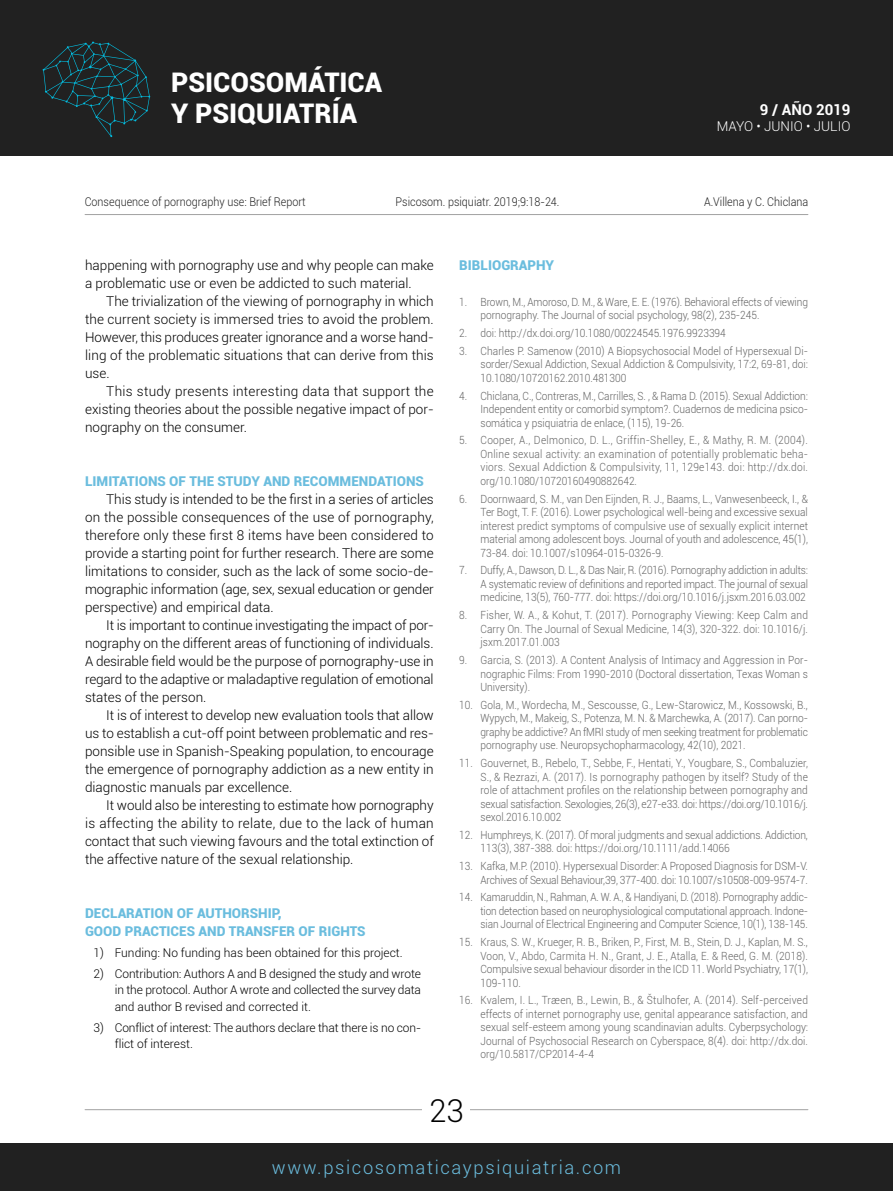
<style>
.page{position:relative;width:893px;height:1191px;background:#fff}
.page>*{position:absolute;margin:0;border:0;box-sizing:border-box;transform-origin:0 0}
.t1{font:300 31.5px "Roboto";color:#000}
.t2{font:900 27px/31.5px "Roboto";color:#fff}
.t3{font:300 18.3px "Roboto";letter-spacing:.09em;color:#6bbdde}
.t4{font:700 15px "Roboto";color:#fff}
.t5{font:300 13.5px/18px "Roboto";color:#000;text-align:justify}
.t6{font:900 13.5px/18px "Roboto";color:#6bbdde}
.t7{font:300 13.5px "Roboto";color:#fff}
.t8{font:300 12px/16.5px "Roboto";color:#000;text-align:justify}
.t9{font:300 12px "Roboto";color:#212121;scale:.9 1}
.t10{font:300 11.25px/13.5px "Roboto";color:#636363;text-align:justify;scale:.9 1}
.t11{font:300 11.25px/13.5px "Roboto";color:#636363;text-align:justify;scale:.89 1}
</style>
<div class="page">
<hr style="left:85px;top:214px;width:723px;height:1px;background:#a2a2a2">
<hr style="left:85px;top:1109px;width:723px;height:1px;background:#a2a2a2">
<div style="left:423px;top:1098px;width:47px;height:23px;background:#fff"></div>
<div style="left:0;top:0;width:893px;height:155px;background:#212121"></div>
<div style="left:0;top:1143px;width:893px;height:48px;background:#212121"></div>
<svg style="left:43px;top:41px;width:107px;height:96px"></svg>
<h2 class="t2" style="left:171px;top:65px;width:212px">PSICOSOMÁTICA<br>Y PSIQUIATRÍA</h2>
<h3 class="t4" style="left:760px;top:99px;width:92px">9 / AÑO 2019</h3>
<p class="t7" style="left:717px;top:117px;width:135px">MAYO • JUNIO • JULIO</p>
<p class="t9" style="left:85px;top:194px;width:247px">Consequence of pornography use: Brief Report</p>
<p class="t9" style="left:704px;top:193px;width:117px">A.Villena y C. Chiclana</p>
<p class="t9" style="left:395px;top:194px;width:184px">Psicosom. psiquiatr. 2019;9:18-24.</p>
<p class="t5" style="left:85px;top:256px;width:350px">happening with pornography use and why people can make a problematic use or even be addicted to such material.</p>
<p class="t5" style="left:85px;top:292px;width:350px;text-indent:21px">The trivialization of the viewing of pornography in which the current society is immersed tries to avoid the problem.<br>However, this produces greater ignorance and a worse hand&shy;ling of the problematic situations that can derive from this use.</p>
<p class="t5" style="left:85px;top:382px;width:350px;text-indent:21px">This study presents interesting data that support the existing theories about the possible negative impact of por&shy;nography on the consumer.</p>
<p class="t6" style="left:85px;top:472px;width:340px">LIMITATIONS OF THE STUDY AND RECOMMENDATIONS</p>
<p class="t5" style="left:85px;top:490px;width:350px;text-indent:21px">This study is intended to be the first in a series of articles on the possible consequences of the use of pornography, therefore only these first 8 items have been considered to provide a starting point for further research. There are some limitations to consider, such as the lack of some socio-de&shy;mographic information (age, sex, sexual education or gender perspective) and empirical data.</p>
<p class="t5" style="left:85px;top:616px;width:350px;text-indent:21px">It is important to continue investigating the impact of por&shy;nography on the different areas of functioning of individuals.<br>A desirable field would be the purpose of pornography-use in regard to the adaptive or maladaptive regulation of emotional states of the person.</p>
<p class="t5" style="left:85px;top:706px;width:350px;text-indent:21px">It is of interest to develop new evaluation tools that allow us to establish a cut-off point between problematic and res&shy;ponsible use in Spanish-Speaking population, to encourage the emergence of pornography addiction as a new entity in diagnostic manuals par excellence.</p>
<p class="t5" style="left:85px;top:796px;width:350px;text-indent:21px">It would also be interesting to estimate how pornography is affecting the ability to relate, due to the lack of human contact that such viewing favours and the total extinction of the affective nature of the sexual relationship.</p>
<p class="t6" style="left:85px;top:904px;width:282px">DECLARATION OF AUTHORSHIP,<br>GOOD PRACTICES AND TRANSFER OF RIGHTS</p>
<p class="t8" style="left:94px;top:944px;width:311px">1) Funding: No funding has been obtained for this project.</p>
<p class="t8" style="left:115px;top:965px;width:308px;text-indent:-21px">2) Contribution: Authors A and B designed the study and wrote in the protocol. Author A wrote and collected the survey data and author B revised and corrected it.</p>
<p class="t8" style="left:115px;top:1018px;width:308px;text-indent:-21px">3) Conflict of interest: The authors declare that there is no con&shy;flict of interest.</p>
<p class="t6" style="left:459px;top:256px;width:96px">BIBLIOGRAPHY</p>
<p class="t10" style="left:480px;top:295px;width:365px;text-indent:-21px">1. Brown, M., Amoroso, D. M., &amp; Ware, E. E. (1976). Behavioral effects of viewing pornography. The Journal of social psychology, 98(2), 235-245.</p>
<p class="t10" style="left:459px;top:326px;width:298px">2. doi: http://dx.doi.org/10.1080/00224545.1976.9923394</p>
<p class="t10" style="left:480px;top:344px;width:365px;text-indent:-21px">3. Charles P. Samenow (2010) A Biopsychosocial Model of Hypersexual Di&shy;sorder/Sexual Addiction, Sexual Addiction &amp; Compulsivity, 17:2, 69-81, doi:<br>10.1080/10720162.2010.481300</p>
<p class="t10" style="left:480px;top:388px;width:365px;text-indent:-21px">4. Chiclana, C., Contreras, M., Carrilles, S. , &amp; Rama D. (2015). Sexual Addiction:<br>Independent entity or comorbid symptom?. Cuadernos de medicina psico&shy;somática y psiquiatria de enlace, (115), 19-26.</p>
<p class="t10" style="left:480px;top:433px;width:365px;text-indent:-21px">5. Cooper, A., Delmonico, D. L., Griffin-Shelley, E., &amp; Mathy, R. M. (2004).<br>Online sexual activity: an examination of potentially problematic beha&shy;viors. Sexual Addiction &amp; Compulsivity, 11, 129e143. doi: http://dx.doi. org/10.1080/10720160490882642.</p>
<p class="t10" style="left:480px;top:491px;width:365px;text-indent:-21px">6. Doornwaard, S. M., van Den Eijnden, R. J., Baams, L., Vanwesenbeeck, I., &amp; Ter Bogt, T. F. (2016). Lower psychological well-being and excessive sexual interest predict symptoms of compulsive use of sexually explicit internet material among adolescent boys. Journal of youth and adolescence, 45(1), 73-84. doi: 10.1007/s10964-015-0326-9.</p>
<p class="t10" style="left:480px;top:563px;width:365px;text-indent:-21px">7. Duffy, A., Dawson, D. L., &amp; Das Nair, R. (2016). Pornography addiction in adults:<br>A systematic review of definitions and reported impact. The journal of sexual medicine, 13(5), 760-777. doi: https://doi.org/10.1016/j.jsxm.2016.03.002</p>
<p class="t10" style="left:480px;top:608px;width:365px;text-indent:-21px">8. Fisher, W. A., &amp; Kohut, T. (2017). Pornography Viewing: Keep Calm and Carry On. The Journal of Sexual Medicine, 14(3), 320-322. doi: 10.1016/j. jsxm.2017.01.003</p>
<p class="t10" style="left:480px;top:653px;width:365px;text-indent:-21px">9. Garcia, S. (2013). A Content Analysis of Intimacy and Aggression in Por&shy;nographic Films: From 1990-2010 (Doctoral dissertation, Texas Woman s University).</p>
<p class="t10" style="left:480px;top:697px;width:365px;text-indent:-21px">10. Gola, M., Wordecha, M., Sescousse, G., Lew-Starowicz, M., Kossowski, B., Wypych, M., Makeig, S., Potenza, M. N. &amp; Marchewka, A. (2017). Can porno&shy;graphy be addictive? An fMRI study of men seeking treatment for problematic pornography use. Neuropsychopharmacology, 42(10), 2021.</p>
<p class="t10" style="left:480px;top:756px;width:365px;text-indent:-21px">11. Gouvernet, B., Rebelo, T., Sebbe, F., Hentati, Y., Yougbare, S., Combaluzier, S., &amp; Rezrazi, A. (2017). Is pornography pathogen by itself? Study of the role of attachment profiles on the relationship between pornography and sexual satisfaction. Sexologies, 26(3), e27-e33. doi: https://doi.org/10.1016/j. sexol.2016.10.002</p>
<p class="t10" style="left:480px;top:827px;width:365px;text-indent:-21px">12. Humphreys, K. (2017). Of moral judgments and sexual addictions. Addiction,<br>113(3), 387-388. doi: https://doi.org/10.1111/add.14066</p>
<p class="t10" style="left:459px;top:859px;width:389px;text-align:right">13. Kafka, M.P. (2010). Hypersexual Disorder: A Proposed Diagnosis for DSM-V.<br>Archives of Sexual Behaviour,39, 377-400. doi: 10.1007/s10508-009-9574-7.</p>
<p class="t11" style="left:480px;top:890px;width:369px;text-indent:-21px">14. Kamaruddin, N., Rahman, A. W. A., &amp; Handiyani, D. (2018). Pornography addic&shy;tion detection based on neurophysiological computational approach. Indone&shy;sian Journal of Electrical Engineering and Computer Science, 10(1), 138-145.</p>
<p class="t10" style="left:480px;top:935px;width:365px;text-indent:-21px">15. Kraus, S. W., Krueger, R. B., Briken, P., First, M. B., Stein, D. J., Kaplan, M. S., Voon, V., Abdo, Carmita H. N., Grant, J. E., Atalla, E. &amp; Reed, G. M. (2018).<br>Compulsive sexual behaviour disorder in the ICD‐11. World Psychiatry, 17(1), 109-110.</p>
<p class="t10" style="left:480px;top:993px;width:365px;text-indent:-21px">16. Kvalem, I. L., Træen, B., Lewin, B., &amp; Štulhofer, A. (2014). Self-perceived effects of internet pornography use, genital appearance satisfaction, and sexual self-esteem among young scandinavian adults. Cyberpsychology:<br>Journal of Psychosocial Research on Cyberspace, 8(4). doi: http://dx.doi. org/10.5817/CP2014-4-4</p>
<h1 class="t1" style="left:429px;top:1088px;width:36px">23</h1>
<h3 class="t3" style="left:272px;top:1154px;width:351px">www.psicosomaticaypsiquiatria.com</h3>
</div>
